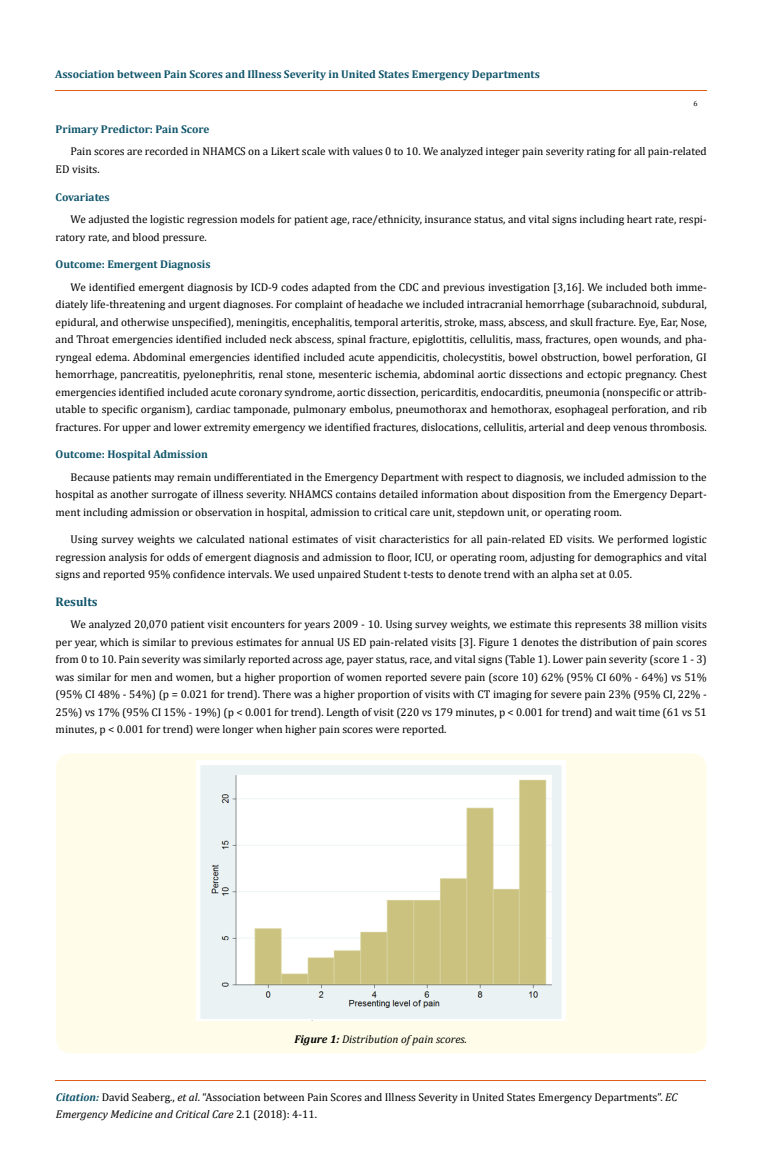
<style>
.page{position:relative;width:764px;height:1172px;background:#fff}
.page>*{position:absolute;margin:0;border:0;box-sizing:border-box;transform-origin:0 0}
.t1{font:700 12.5px "Cambria";color:#0e546a}
.t2{font:11.25px/17.5px "Cambria";color:#000;text-align:justify}
.t3{font:700 11.25px "Cambria";color:#0e546a}
.t4{font:italic 11.25px "Cambria";color:#000}
.t5{font:7.5px "Cambria";color:#000}
.s1{font-weight:700}
.s2{font-weight:700;font-style:italic;color:#0e546a}
.s3{font-style:italic}
</style>
<div class="page">
<hr style="left:55px;top:1080px;width:651px;height:1px;background:#e05d1a">
<div style="left:56px;top:753px;width:651px;height:300px;background:#fffde9;border-radius:15px"></div>
<img style="left:197px;top:760px;width:368px;height:260px">
<p class="t3" style="left:55px;top:66px;width:486px">Association between Pain Scores and Illness Severity in United States Emergency Departments</p>
<p class="t5" style="left:693px;top:99px;width:6px">6</p>
<p class="t3" style="left:56px;top:121px;width:155px">Primary Predictor: Pain Score</p>
<p class="t2" style="left:56px;top:143px;width:653px;text-indent:15px">Pain scores are recorded in NHAMCS on a Likert scale with values 0 to 10. We analyzed integer pain severity rating for all pain-related<br>ED visits.</p>
<p class="t3" style="left:56px;top:189px;width:56px">Covariates</p>
<p class="t2" style="left:56px;top:210px;width:653px;text-indent:15px">We adjusted the logistic regression models for patient age, race/ethnicity, insurance status, and vital signs including heart rate, respi&shy;ratory rate, and blood pressure.</p>
<p class="t3" style="left:56px;top:256px;width:156px">Outcome: Emergent Diagnosis</p>
<p class="t2" style="left:56px;top:278px;width:653px;text-indent:15px">We identified emergent diagnosis by ICD-9 codes adapted from the CDC and previous investigation [3,16]. We included both imme&shy;diately life-threatening and urgent diagnoses. For complaint of headache we included intracranial hemorrhage (subarachnoid, subdural, epidural, and otherwise unspecified), meningitis, encephalitis, temporal arteritis, stroke, mass, abscess, and skull fracture. Eye, Ear, Nose, and Throat emergencies identified included neck abscess, spinal fracture, epiglottitis, cellulitis, mass, fractures, open wounds, and pha&shy;ryngeal edema. Abdominal emergencies identified included acute appendicitis, cholecystitis, bowel obstruction, bowel perforation, GI hemorrhage, pancreatitis, pyelonephritis, renal stone, mesenteric ischemia, abdominal aortic dissections and ectopic pregnancy. Chest emergencies identified included acute coronary syndrome, aortic dissection, pericarditis, endocarditis, pneumonia (nonspecific or attrib&shy;utable to specific organism), cardiac tamponade, pulmonary embolus, pneumothorax and hemothorax, esophageal perforation, and rib fractures. For upper and lower extremity emergency we identified fractures, dislocations, cellulitis, arterial and deep venous thrombosis.</p>
<p class="t3" style="left:56px;top:446px;width:154px">Outcome: Hospital Admission</p>
<p class="t2" style="left:56px;top:468px;width:653px;text-indent:15px">Because patients may remain undifferentiated in the Emergency Department with respect to diagnosis, we included admission to the hospital as another surrogate of illness severity. NHAMCS contains detailed information about disposition from the Emergency Depart&shy;ment including admission or observation in hospital, admission to critical care unit, stepdown unit, or operating room.</p>
<p class="t2" style="left:56px;top:530px;width:653px;text-indent:15px">Using survey weights we calculated national estimates of visit characteristics for all pain-related ED visits. We performed logistic regression analysis for odds of emergent diagnosis and admission to floor, ICU, or operating room, adjusting for demographics and vital signs and reported 95% confidence intervals. We used unpaired Student t-tests to denote trend with an alpha set at 0.05.</p>
<p class="t1" style="left:56px;top:592px;width:44px">Results</p>
<p class="t2" style="left:56px;top:615px;width:653px;text-indent:15px">We analyzed 20,070 patient visit encounters for years 2009 - 10. Using survey weights, we estimate this represents 38 million visits per year, which is similar to previous estimates for annual US ED pain-related visits [3]. Figure 1 denotes the distribution of pain scores from 0 to 10. Pain severity was similarly reported across age, payer status, race, and vital signs (Table 1). Lower pain severity (score 1 - 3) was similar for men and women, but a higher proportion of women reported severe pain (score 10) 62% (95% CI 60% - 64%) vs 51% (95% CI 48% - 54%) (p = 0.021 for trend). There was a higher proportion of visits with CT imaging for severe pain 23% (95% CI, 22% - 25%) vs 17% (95% CI 15% - 19%) (p &lt; 0.001 for trend). Length of visit (220 vs 179 minutes, p &lt; 0.001 for trend) and wait time (61 vs 51 minutes, p &lt; 0.001 for trend) were longer when higher pain scores were reported.</p>
<p class="t4" style="left:294px;top:1031px;width:174px"><span class="s1">Figure 1:</span> Distribution of pain scores.</p>
<p class="t2" style="left:56px;top:1087px;width:623px"><span class="s2">Citation:</span> David Seaberg., <span class="s3">et al</span>. “Association between Pain Scores and Illness Severity in United States Emergency Departments”. <span class="s3">EC<br>Emergency Medicine and Critical Care</span> 2.1 (2018): 4-11.</p>
</div>
